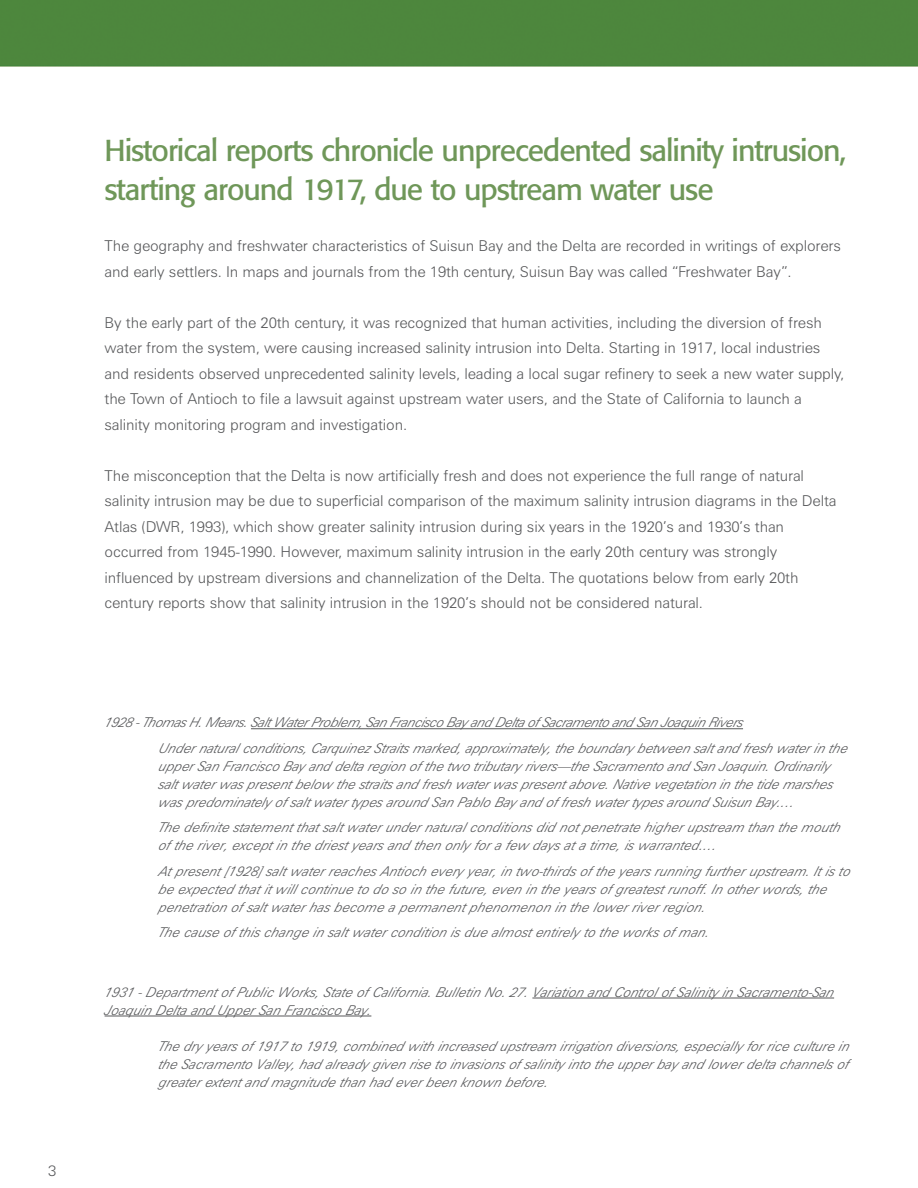
<style>
.page{position:relative;width:918px;height:1188px;background:#fff}
.page>*{position:absolute;margin:0;border:0;box-sizing:border-box;transform-origin:0 0}
.t1{font:30px/39px "Formata";letter-spacing:-.035em;color:#6f9759}
.t2{font:300 15px/25.5px "Zurich BT";letter-spacing:-.01em;color:#57585a}
.t3{font:italic 300 13.5px/18px "Zurich BT";letter-spacing:-.005em;color:#57585a}
</style>
<div class="page">
<img style="left:0;top:0;width:918px;height:1017px">
<hr style="left:251px;top:728px;width:492px;height:1px;background:#57585a">
<hr style="left:532px;top:998px;width:302px;height:1px;background:#57585a">
<hr style="left:105px;top:1016px;width:266px;height:1px;background:#57585a">
<p class="t2" style="left:48px;top:1159px;width:10px">3</p>
<h1 class="t1" style="left:105px;top:134px;width:743px">Historical reports chronicle unprecedented salinity intrusion, starting around 1917, due to upstream water use</h1>
<p class="t2" style="left:105px;top:235px;width:738px">The geography and freshwater characteristics of Suisun Bay and the Delta are recorded in writings of explorers and early settlers. In maps and journals from the 19th century, Suisun Bay was called “Freshwater Bay”.</p>
<p class="t2" style="left:105px;top:311px;width:741px">By the early part of the 20th century, it was recognized that human activities, including the diversion of fresh water from the system, were causing increased salinity intrusion into Delta. Starting in 1917, local industries and residents observed unprecedented salinity levels, leading a local sugar refinery to seek a new water supply, the Town of Antioch to file a lawsuit against upstream water users, and the State of California to launch a salinity monitoring program and investigation.</p>
<p class="t2" style="left:105px;top:464px;width:734px">The misconception that the Delta is now artificially fresh and does not experience the full range of natural salinity intrusion may be due to superficial comparison of the maximum salinity intrusion diagrams in the Delta Atlas (DWR, 1993), which show greater salinity intrusion during six years in the 1920’s and 1930’s than occurred from 1945-1990. However, maximum salinity intrusion in the early 20th century was strongly influenced by upstream diversions and channelization of the Delta. The quotations below from early 20th century reports show that salinity intrusion in the 1920’s should not be considered natural.</p>
<p class="t3" style="left:159px;top:711px;width:693px;line-height:25.5px;text-indent:-54px">1928 -Thomas H.Means.Salt WaterProblem, San Francisco Bay and Delta of Sacramento and San Joaquin Rivers<br>Under natural conditions, Carquinez Straits marked, app roximately, the boundary between salt and fresh water in the</p>
<p class="t3" style="left:159px;top:758px;width:676px">upp er San Francis co Bay and delta region of the two tributary rivers —the Sacramento and San Joaquin. Ordinarily salt water was present below the straits and fresh water was present above. Native vegetation in the tide marshes was predominately of salt water typ es around San Pablo Bay and of fresh water typ es around Suisun Bay.…</p>
<p class="t3" style="left:159px;top:820px;width:686px">The definite statement that salt water under natural conditions did not p enetrate higher upstream than the mouth of the river, excep t in the dries t years and then only for a few days at a time, is warranted.…</p>
<p class="t3" style="left:159px;top:863px;width:696px">A t present [1928] salt water reaches Antioch every year, in two-thirds of the years running further upstream. It is to be exp ected that it will continue to do s o in the future, even in the years of greates t runoff. In other words, the penetration of salt water has become a permanent phenomenon in the lower river region.</p>
<p class="t3" style="left:159px;top:925px;width:555px">The cause of this change in salt water condition is due almost entirely to the works of man.</p>
<p class="t3" style="left:105px;top:984px;width:734px">1931 - Dep artment of Public Works, State of California. Bulletin No. 2 7. Variation and Control of Salinity in Sacramento-San<br>Joaquin Delta and Upp er San Francisco Bay.</p>
<p class="t3" style="left:159px;top:1038px;width:695px">The dry years of 1917 to 1919, combined with increas ed ups tream irrigation diversions, esp ecially for rice culture in the Sacramento Valley, had already given ris e to invasions of salinity into the upp er bay and lower delta channels of greater extent and magnitude than had ever been known before.</p>
</div>
